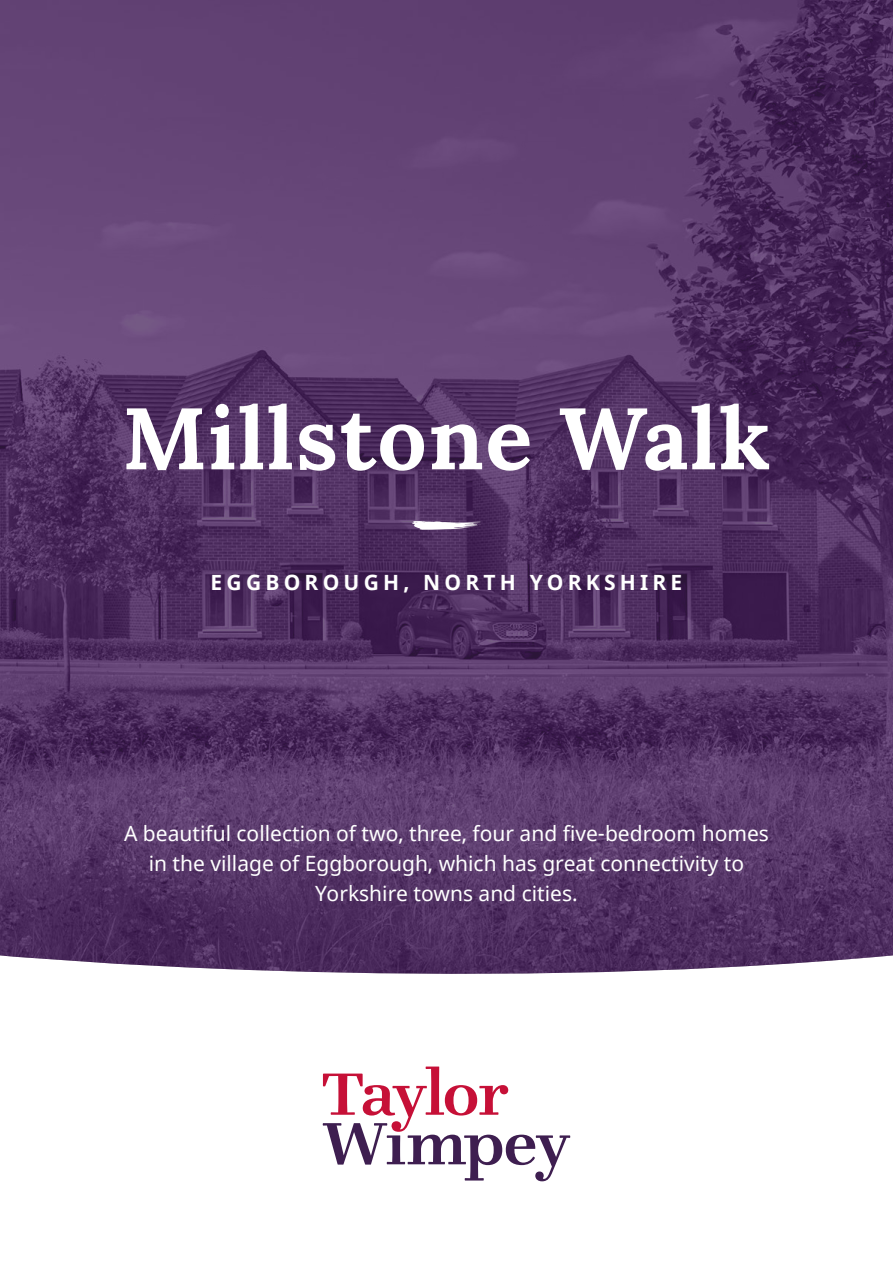
<style>
.page{position:relative;width:893px;height:1263px;background:#fff}
.page>*{position:absolute;margin:0;border:0;box-sizing:border-box;transform-origin:0 0}
.t1{font:700 87px "Lora";letter-spacing:.02em;color:#fff}
.t2{font:21px/30px "Noto Sans";color:#fff;text-align:center}
.t3{font:700 21px "Noto Sans";letter-spacing:.2em;color:#fff}
</style>
<div class="page">
<img style="left:0;top:0;width:893px;height:974px">
<svg style="left:323px;top:1066px;width:247px;height:115px"></svg>
<svg style="left:412px;top:521px;width:69px;height:9px"></svg>
<h1 class="t1" style="left:122px;top:372px;width:650px">Millstone Walk</h1>
<p class="t3" style="left:211px;top:567px;width:473px">EGGBOROUGH, NORTH YORKSHIRE</p>
<p class="t2" style="left:124px;top:819px;width:646px">A beautiful collection of two, three, four and five-bedroom homes in the village of Eggborough, which has great connectivity to<br>Yorkshire towns and cities.</p>
</div>
